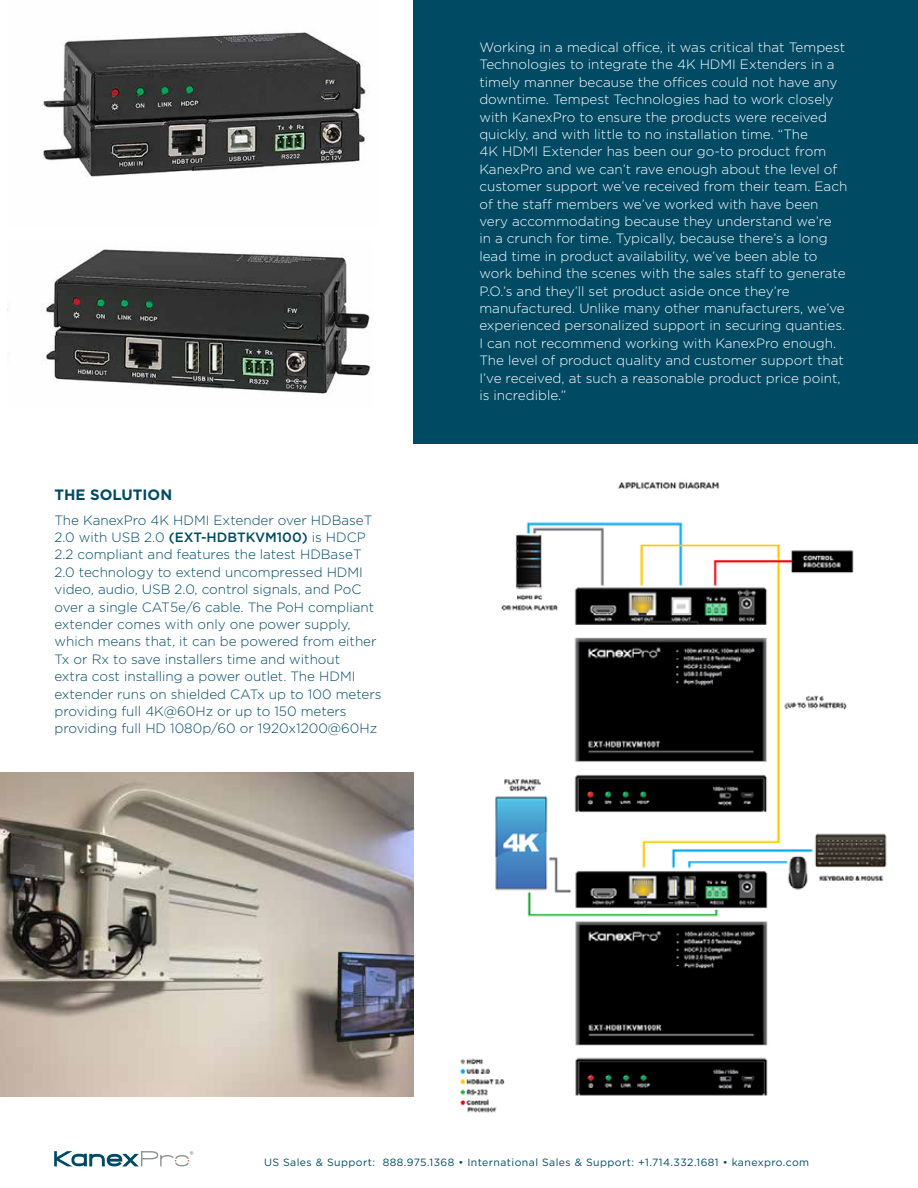
<style>
.page{position:relative;width:918px;height:1188px;background:#fff}
.page>*{position:absolute;margin:0;border:0;box-sizing:border-box;transform-origin:0 0}
.t1{font:700 15px "Gotham HTF";color:#004a64}
.t2{font:300 13.5px/17.4px "Gotham HTF";color:#fff}
.t3{font:300 13.5px/17.4px "Gotham HTF";color:#004a64}
.t4{font:10.5px "Gotham HTF";letter-spacing:.04em;color:#004a64}
.s1{font-weight:500}
</style>
<div class="page">
<div style="left:414px;top:0;width:504px;height:444px;background:#004a64"></div>
<img style="left:0;top:772px;width:414px;height:324px">
<svg style="left:54px;top:1151px;width:139px;height:15px"></svg>
<img style="left:460px;top:482px;width:427px;height:631px">
<img style="left:42px;top:32px;width:324px;height:146px">
<img style="left:7px;top:249px;width:364px;height:145px">
<p class="t1" style="left:54px;top:486px;width:119px">THE SOLUTION</p>
<p class="t3" style="left:54px;top:511px;width:329px">The KanexPro 4K HDMI Extender over HDBaseT 2.0 with USB 2.0 <span class="s1">(EXT-HDBTKVM100)</span> is HDCP 2.2 compliant and features the latest HDBaseT 2.0 technology to extend uncompressed HDMI video, audio, USB 2.0, control signals, and PoC over a single CAT5e/6 cable. The PoH compliant extender comes with only one power supply, which means that, it can be powered from either Tx or Rx to save installers time and without<br>extra cost installing a power outlet. The HDMI extender runs on shielded CATx up to 100 meters providing full 4K@60Hz or up to 150 meters providing full HD 1080p/60 or 1920x1200@60Hz</p>
<p class="t2" style="left:479px;top:38px;width:369px">Working in a medical office, it was critical that Tempest Technologies to integrate the 4K HDMI Extenders in a timely manner because the offices could not have any downtime. Tempest Technologies had to work closely with KanexPro to ensure the products were received quickly, and with little to no installation time. “The<br>4K HDMI Extender has been our go-to product from KanexPro and we can’t rave enough about the level of customer support we’ve received from their team. Each of the staff members we’ve worked with have been very accommodating because they understand we’re<br>in a crunch for time. Typically, because there’s a long lead time in product availability, we’ve been able to work behind the scenes with the sales staff to generate P.O.’s and they’ll set product aside once they’re manufactured. Unlike many other manufacturers, we’ve experienced personalized support in securing quanties.<br>I can not recommend working with KanexPro enough.<br>The level of product quality and customer support that I’ve received, at such a reasonable product price point, is incredible.”</p>
<p class="t4" style="left:264px;top:1156px;width:547px">US Sales &amp; Support: 888.975.1368 • International Sales &amp; Support: +1.714.332.1681 • kanexpro.com</p>
</div>
